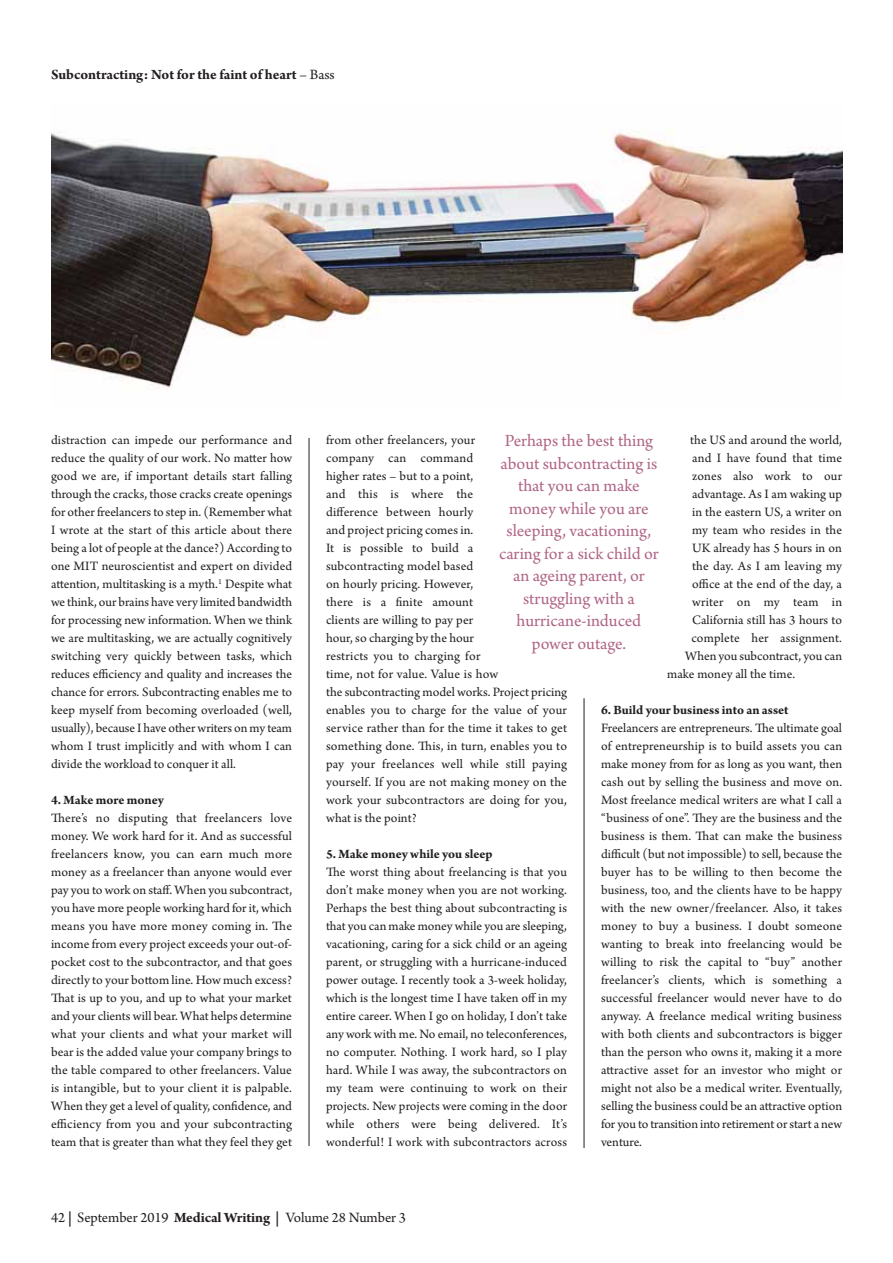
<style>
.page{position:relative;width:893px;height:1263px;background:#fff}
.page>*{position:absolute;margin:0;border:0;box-sizing:border-box;transform-origin:0 0}
.t1{font:18px/22.5px "Arno Pro";color:#b06586;text-align:center}
.t2{font:15px "Arno Pro";letter-spacing:-.005em;color:#231f20}
.t3{font:700 15px "Arno Pro";color:#231f20}
.t4{font:13.5px/18px "Arno Pro";letter-spacing:.01em;color:#231f20;text-align:justify}
.t5{font:700 13.5px "Arno Pro";color:#231f20}
.s1{font-weight:400}
.s2{font-weight:700}
</style>
<div class="page">
<hr style="left:309px;top:438px;width:1px;height:708px;background:#231f20">
<hr style="left:584px;top:698px;width:1px;height:450px;background:#231f20">
<img style="left:51px;top:129px;width:791px;height:260px">
<p class="t3" style="left:51px;top:69px;width:285px">Subcontracting: Not for the faint of heart <span class="s1">– Bass</span></p>
<p class="t4" style="left:51px;top:432px;width:243px">distraction can impede our performance and reduce the quality of our work. No matter how good we are, if important details start falling through the cracks, those cracks create openings for other freelancers to step in. (Remember what I wrote at the start of this article about there being a lot of people at the dance?) According to one MIT neuroscientist and expert on divided attention, multitasking is a myth.<sup>1</sup> Despite what we think, our brains have very limited bandwidth for processing new information. When we think we are multitasking, we are actually cognitively switching very quickly between tasks, which reduces efficiency and quality and increases the chance for errors. Subcontracting enables me to keep myself from becoming overloaded (well, usually), because I have other writers on my team whom I trust implicitly and with whom I can divide the workload to conquer it all.</p>
<p class="t5" style="left:51px;top:795px;width:114px">4. Make more money</p>
<p class="t4" style="left:51px;top:810px;width:243px">There’s no disputing that freelancers love money. We work hard for it. And as successful freelancers know, you can earn much more money as a freelancer than anyone would ever pay you to work on staff. When you subcontract, you have more people working hard for it, which means you have more money coming in. The income from every project exceeds your out-of&shy;pocket cost to the subcontractor, and that goes directly to your bottom line. How much excess?<br>That is up to you, and up to what your market and your clients will bear. What helps determine what your clients and what your market will bear is the added value your company brings to the table compared to other freelancers. Value is intangible, but to your client it is palpable.<br>When they get a level of quality, confidence, and efficiency from you and your subcontracting team that is greater than what they feel they get</p>
<h1 class="t1" style="left:499px;top:432px;width:161px">Perhaps the best thing about subcontracting is that you can make money while you are sleeping, vacationing, caring for a sick child or an ageing parent, or struggling with a hurricane-induced power outage.</h1>
<p class="t4" style="left:326px;top:432px;width:242px;text-align:left">from other freelancers, your<br>company can command<br>higher rates – but to a point,<br>and this is where the<br>difference between hourly<br>and project pricing comes in.<br>It is possible to build a<br>subcontracting model based<br>on hourly pricing. However,<br>there is a finite amount<br>clients are willing to pay per<br>hour, so charging by the hour<br>restricts you to charging for<br>time, not for value. Value is how<br>the subcontracting model works. Project pricing enables you to charge for the value of your service rather than for the time it takes to get something done. This, in turn, enables you to pay your freelances well while still paying yourself. If you are not making money on the work your subcontractors are doing for you, what is the point?</p>
<p class="t5" style="left:326px;top:849px;width:168px">5. Make money while you sleep</p>
<p class="t4" style="left:326px;top:864px;width:243px">The worst thing about freelancing is that you don’t make money when you are not working.<br>Perhaps the best thing about subcontracting is that you can make money while you are sleeping, vacationing, caring for a sick child or an ageing parent, or struggling with a hurricane-induced power outage. I recently took a 3-week holiday, which is the longest time I have taken off in my entire career. When I go on holiday, I don’t take any work with me. No email, no teleconferences, no computer. Nothing. I work hard, so I play hard. While I was away, the subcontractors on my team were continuing to work on their projects. New projects were coming in the door while others were being delivered. It’s wonderful! I work with subcontractors across</p>
<p class="t4" style="left:690px;top:432px;width:153px">the US and around the world,</p>
<p class="t4" style="left:692px;top:450px;width:151px">and I have found that time</p>
<p class="t4" style="left:692px;top:468px;width:151px">zones also work to our</p>
<p class="t4" style="left:692px;top:486px;width:151px">advantage. As I am waking up</p>
<p class="t4" style="left:692px;top:504px;width:151px">in the eastern US, a writer on</p>
<p class="t4" style="left:692px;top:522px;width:151px">my team who resides in the</p>
<p class="t4" style="left:692px;top:540px;width:151px">UK already has 5 hours in on</p>
<p class="t4" style="left:692px;top:558px;width:151px">the day. As I am leaving my</p>
<p class="t4" style="left:692px;top:576px;width:151px">office at the end of the day, a</p>
<p class="t4" style="left:692px;top:594px;width:151px">writer on my team in</p>
<p class="t4" style="left:692px;top:612px;width:151px">California still has 3 hours to</p>
<p class="t4" style="left:691px;top:630px;width:152px">complete her assignment.</p>
<p class="t4" style="left:685px;top:648px;width:159px">When you subcontract, you can</p>
<p class="t4" style="left:667px;top:666px;width:129px">make money all the time.</p>
<p class="t5" style="left:601px;top:705px;width:189px">6. Build your business into an asset</p>
<p class="t4" style="left:601px;top:720px;width:243px">Freelancers are entrepreneurs. The ultimate goal of entrepreneurship is to build assets you can make money from for as long as you want, then cash out by selling the business and move on.<br>Most freelance medical writers are what I call a “business of one”. They are the business and the business is them. That can make the business difficult (but not impossible) to sell, because the buyer has to be willing to then become the business, too, and the clients have to be happy with the new owner/freelancer. Also, it takes money to buy a business. I doubt someone wanting to break into freelancing would be willing to risk the capital to “buy” another freelancer’s clients, which is something a successful freelancer would never have to do anyway. A freelance medical writing business with both clients and subcontractors is bigger than the person who owns it, making it a more attractive asset for an investor who might or might not also be a medical writer. Eventually, selling the business could be an attractive option for you to transition into retirement or start a new venture.</p>
<p class="t2" style="left:51px;top:1212px;width:356px">42 <span class="s2">|</span> September 2019 <span class="s2">Medical Writing |</span> Volume 28 Number 3</p>
</div>
